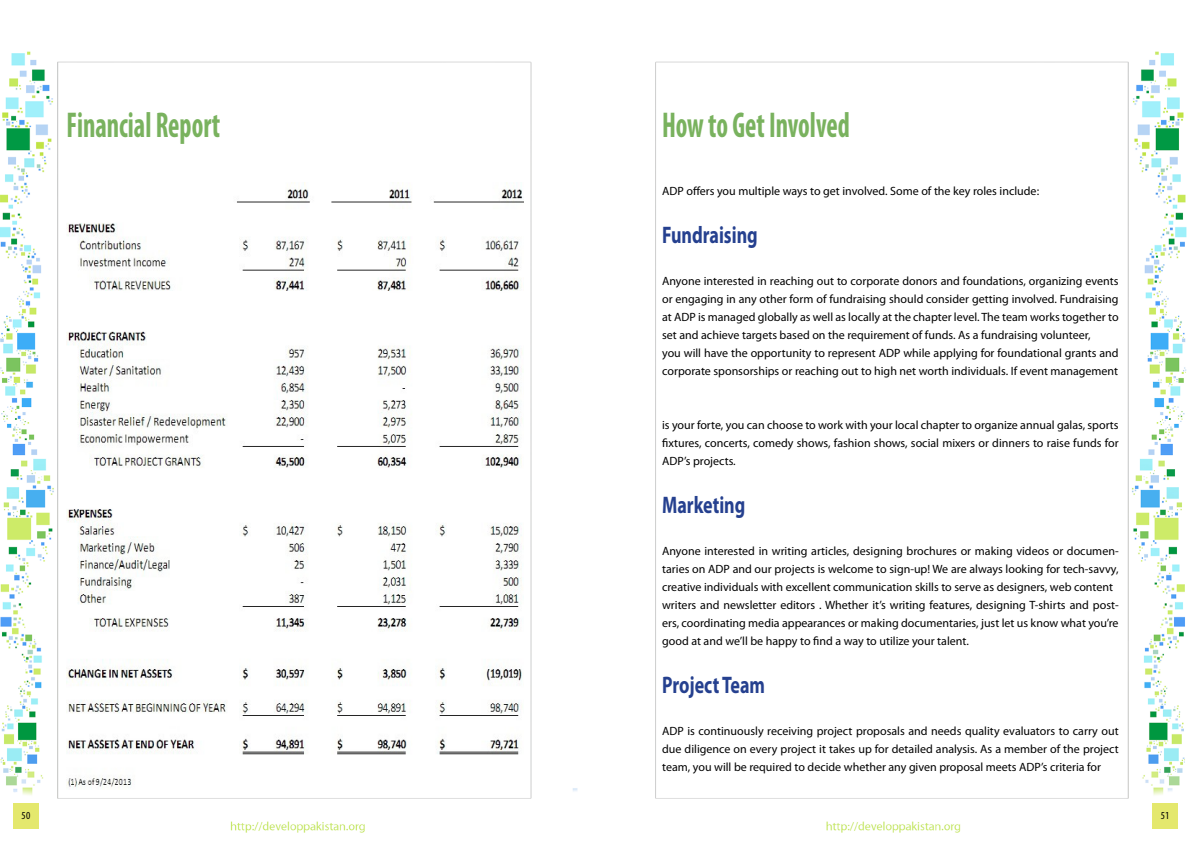
<style>
.page{position:relative;width:1191px;height:842px;background:#fff}
.page>*{position:absolute;margin:0;border:0;box-sizing:border-box;transform-origin:0 0}
.t1{font:700 condensed 36px "Myriad Pro";color:#79b25e;scale:.75 1}
.t2{font:700 24px "Myriad Pro";color:#25408f;scale:.75 1}
.t3{font:12px/18px "Myriad Pro";color:#000}
.t4{font:condensed 10.8px "Myriad Pro";color:#000}
</style>
<div class="page">
<img style="left:0;top:51px;width:1187px;height:782px">
<div style="left:13px;top:803px;width:26px;height:26px;background:#e4e86d"></div>
<div style="left:1152px;top:803px;width:25px;height:26px;background:#e4e86d"></div>
<img style="left:67px;top:183px;width:456px;height:606px">
<h1 class="t1" style="left:67px;top:103px;width:206px">Financial Report</h1>
<h1 class="t1" style="left:662px;top:103px;width:252px">How to Get Involved</h1>
<p class="t3" style="left:662px;top:182px;width:378px">ADP offers you multiple ways to get involved. Some of the key roles include:</p>
<h2 class="t2" style="left:662px;top:219px;width:129px">Fundraising</h2>
<p class="t3" style="left:662px;top:272px;width:458px">Anyone interested in reaching out to corporate donors and foundations, organizing events or engaging in any other form of fundraising should consider getting involved. Fundraising at ADP is managed globally as well as locally at the chapter level. The team works together to set and achieve targets based on the requirement of funds. As a fundraising volunteer,<br>you will have the opportunity to represent ADP while applying for foundational grants and corporate sponsorships or reaching out to high net worth individuals. If event management</p>
<p class="t3" style="left:662px;top:416px;width:458px;text-align:justify">is your forte, you can choose to work with your local chapter to organize annual galas, sports fixtures, concerts, comedy shows, fashion shows, social mixers or dinners to raise funds for ADP’s projects.</p>
<h2 class="t2" style="left:662px;top:489px;width:112px">Marketing</h2>
<p class="t3" style="left:662px;top:542px;width:458px">Anyone interested in writing articles, designing brochures or making videos or documen&shy;taries on ADP and our projects is welcome to sign-up! We are always looking for tech-savvy, creative individuals with excellent communication skills to serve as designers, web content writers and newsletter editors . Whether it’s writing features, designing T-shirts and post&shy;ers, coordinating media appearances or making documentaries, just let us know what you’re good at and we’ll be happy to find a way to utilize your talent.</p>
<h2 class="t2" style="left:662px;top:669px;width:139px">Project Team</h2>
<p class="t3" style="left:662px;top:722px;width:458px;text-align:justify">ADP is continuously receiving project proposals and needs quality evaluators to carry out due diligence on every project it takes up for detailed analysis. As a member of the project team, you will be required to decide whether any given proposal meets ADP’s criteria for</p>
<p class="t4" style="left:22px;top:808px;width:10px">50</p>
<p class="t4" style="left:1160px;top:808px;width:10px">51</p>
</div>
